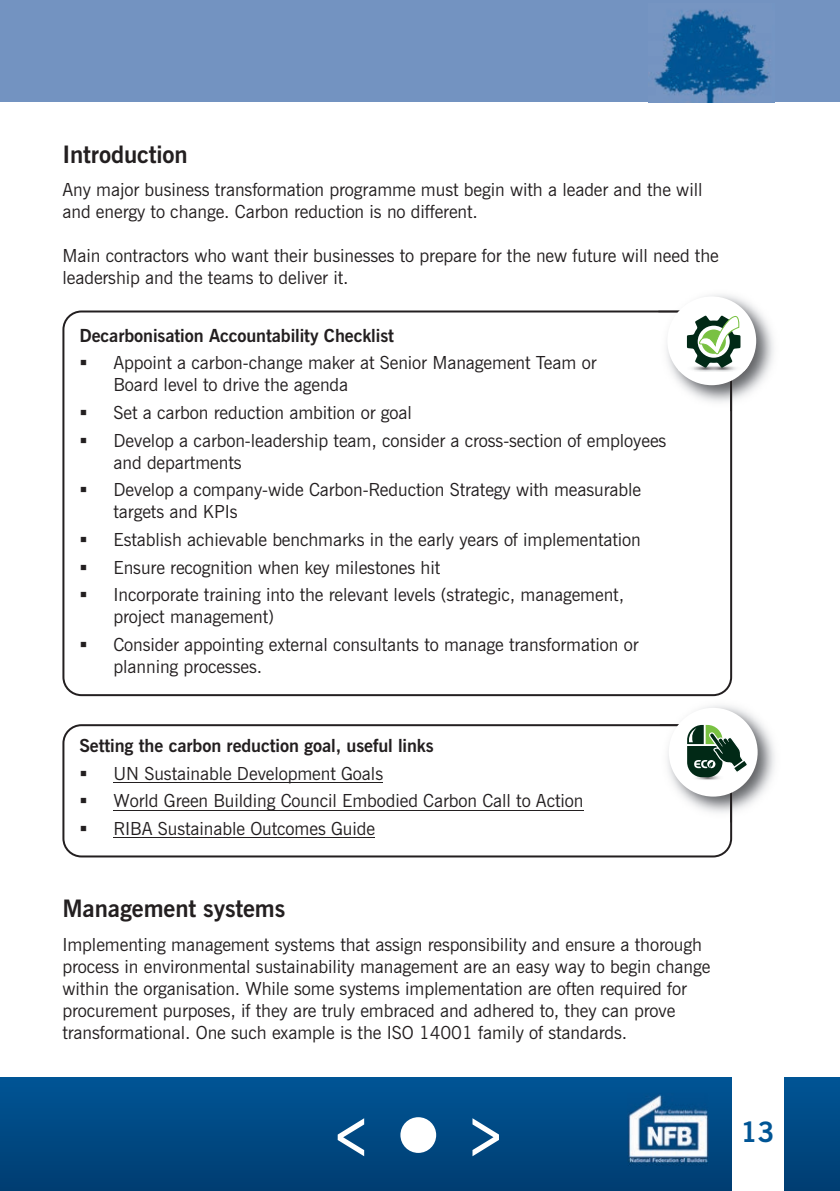
<style>
.page{position:relative;width:840px;height:1191px;background:#fff}
.page>*{position:absolute;margin:0;border:0;box-sizing:border-box;transform-origin:0 0}
.t1{font:700 28px "News Gothic BT";color:#005595}
.t2{font:700 24px "News Gothic BT";letter-spacing:-.005em;color:#231f20}
.t3{font:18px/22px "News Gothic BT";letter-spacing:-.005em;color:#231f20}
.t4{font:700 18px "News Gothic BT";letter-spacing:-.005em;color:#231f20}
</style>
<div class="page">
<svg style="left:62px;top:724px;width:669px;height:133px"></svg>
<svg style="left:62px;top:310px;width:669px;height:386px"></svg>
<div style="left:0;top:1077px;width:839px;height:114px;background:linear-gradient(to bottom,#015596,#013e72)"></div>
<hr style="left:113px;top:837px;width:262px;height:1px;background:#231f20">
<hr style="left:113px;top:810px;width:470px;height:1px;background:#231f20">
<hr style="left:113px;top:782px;width:270px;height:1px;background:#231f20">
<div style="left:0;top:0;width:839px;height:102px;background:#7393c1"></div>
<div style="left:731px;top:1077px;width:51px;height:114px;background:#fff"></div>
<img style="left:626px;top:1093px;width:82px;height:72px">
<img style="left:648px;top:9px;width:121px;height:93px">
<svg style="left:472px;top:1118px;width:26px;height:38px"></svg>
<div style="left:400px;top:1117px;width:36px;height:35px;background:#fff;border-radius:50%"></div>
<svg style="left:337px;top:1118px;width:27px;height:38px"></svg>
<img style="left:699px;top:705px;width:76px;height:117px">
<img style="left:659px;top:725px;width:71px;height:97px">
<div style="left:668px;top:708px;width:89px;height:88px;background:#fff;border-radius:50%"></div>
<img style="left:696px;top:777px;width:24px;height:3px">
<svg style="left:687px;top:725px;width:60px;height:52px"></svg>
<img style="left:709px;top:294px;width:65px;height:117px">
<img style="left:658px;top:311px;width:72px;height:100px">
<div style="left:667px;top:296px;width:88px;height:89px;background:#fff;border-radius:50%"></div>
<img style="left:677px;top:365px;width:71px;height:6px">
<img style="left:694px;top:368px;width:38px;height:3px">
<svg style="left:686px;top:315px;width:54px;height:53px"></svg>
<h2 class="t2" style="left:62px;top:145px;width:127px">Introduction</h2>
<p class="t3" style="left:62px;top:180px;width:641px">Any major business transformation programme must begin with a leader and the will and energy to change. Carbon reduction is no different.</p>
<p class="t3" style="left:62px;top:246px;width:657px">Main contractors who want their businesses to prepare for the new future will need the leadership and the teams to deliver it.</p>
<p class="t4" style="left:79px;top:328px;width:316px">Decarbonisation Accountability Checklist</p>
<p class="t3" style="left:113px;top:353px;width:484px;text-indent:-34px">▪ Appoint a carbon-change maker at Senior Management Team or<br>Board level to drive the agenda</p>
<p class="t3" style="left:79px;top:403px;width:334px">▪ Set a carbon reduction ambition or goal</p>
<p class="t3" style="left:113px;top:431px;width:554px;text-indent:-34px">▪ Develop a carbon-leadership team, consider a cross-section of employees and departments</p>
<p class="t3" style="left:113px;top:480px;width:529px;text-indent:-34px">▪ Develop a company-wide Carbon-Reduction Strategy with measurable targets and KPIs</p>
<p class="t3" style="left:79px;top:530px;width:562px">▪ Establish achievable benchmarks in the early years of implementation</p>
<p class="t3" style="left:79px;top:558px;width:362px">▪ Ensure recognition when key milestones hit</p>
<p class="t3" style="left:113px;top:585px;width:512px;text-indent:-34px">▪ Incorporate training into the relevant levels (strategic, management, project management)</p>
<p class="t3" style="left:113px;top:635px;width:526px;text-indent:-34px">▪ Consider appointing external consultants to manage transformation or planning processes.</p>
<p class="t4" style="left:79px;top:739px;width:356px">Setting the carbon reduction goal, useful links</p>
<p class="t3" style="left:79px;top:764px;width:305px">▪ UN Sustainable Development Goals</p>
<p class="t3" style="left:79px;top:791px;width:505px">▪ World Green Building Council Embodied Carbon Call to Action</p>
<p class="t3" style="left:79px;top:819px;width:297px">▪ RIBA Sustainable Outcomes Guide</p>
<h2 class="t2" style="left:62px;top:900px;width:224px">Management systems</h2>
<p class="t3" style="left:62px;top:935px;width:649px">Implementing management systems that assign responsibility and ensure a thorough process in environmental sustainability management are an easy way to begin change within the organisation. While some systems implementation are often required for procurement purposes, if they are truly embraced and adhered to, they can prove transformational. One such example is the ISO 14001 family of standards.</p>
<h1 class="t1" style="left:740px;top:1121px;width:35px">13</h1>
</div>
